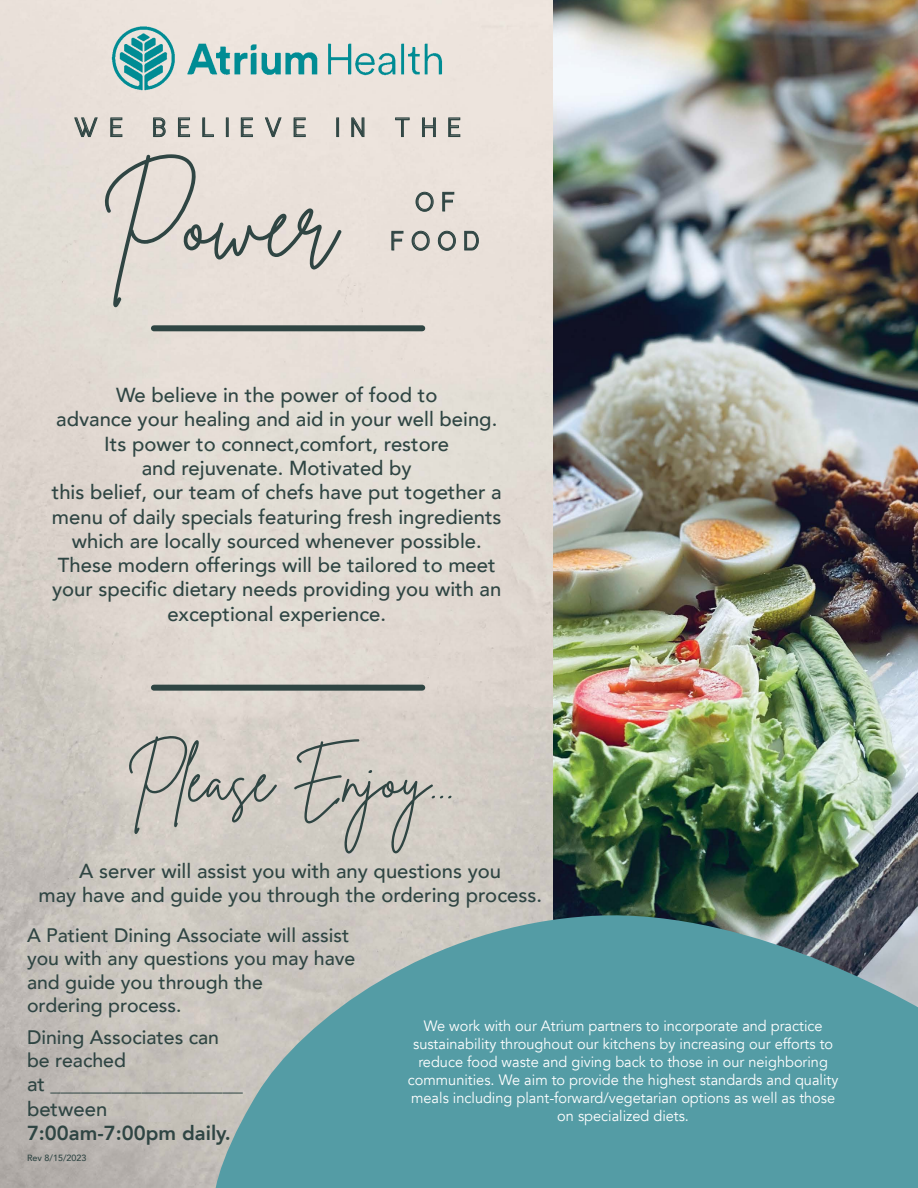
<style>
.page{position:relative;width:918px;height:1188px;background:#fff}
.page>*{position:absolute;margin:0;border:0;box-sizing:border-box;transform-origin:0 0}
.t1{font:96px "Brittany Signature";color:#2f4543}
.t2{font:61.5px "Brittany Signature";color:#2f4543}
.t3{font:27px "New Cicle Gordita";color:#2f4543}
.t4{font:500 20.25px/24.3px "Avenir";color:#2f4543;text-align:center}
.t5{font:800 20.25px "Avenir";color:#2f4543}
.t6{font:500 19.5px/23.4px "Avenir";color:#2f4543}
.t7{font:15px/18px "Avenir";color:#fff;text-align:center}
.t8{font:500 9px "Avenir";color:#2f4543}
</style>
<div class="page">
<img style="left:0;top:0;width:554px;height:1188px">
<img style="left:554px;top:0;width:364px;height:907px">
<svg style="left:213px;top:907px;width:705px;height:281px;background:#68a0a6"></svg>
<svg style="left:74px;top:117px;width:24px;height:20px"></svg>
<svg style="left:110px;top:117px;width:13px;height:20px"></svg>
<svg style="left:153px;top:117px;width:13px;height:20px"></svg>
<svg style="left:178px;top:117px;width:12px;height:20px"></svg>
<svg style="left:202px;top:117px;width:12px;height:20px"></svg>
<div style="left:226px;top:118px;width:3px;height:19px;border:1px solid #2f4543"></div>
<svg style="left:241px;top:117px;width:12px;height:20px"></svg>
<svg style="left:264px;top:117px;width:18px;height:21px"></svg>
<svg style="left:293px;top:117px;width:13px;height:20px"></svg>
<div style="left:336px;top:118px;width:3px;height:19px;border:1px solid #2f4543"></div>
<svg style="left:351px;top:117px;width:14px;height:20px"></svg>
<svg style="left:395px;top:117px;width:15px;height:20px"></svg>
<svg style="left:422px;top:117px;width:14px;height:20px"></svg>
<svg style="left:448px;top:117px;width:13px;height:20px"></svg>
<svg style="left:415px;top:191px;width:19px;height:21px"></svg>
<svg style="left:442px;top:192px;width:13px;height:20px"></svg>
<svg style="left:391px;top:231px;width:13px;height:20px"></svg>
<svg style="left:411px;top:230px;width:19px;height:21px"></svg>
<svg style="left:438px;top:230px;width:18px;height:21px"></svg>
<svg style="left:464px;top:231px;width:15px;height:20px"></svg>
<div style="left:154px;top:325px;width:268px;height:6px;background:#2f4543"></div>
<div style="left:154px;top:685px;width:268px;height:6px;background:#2f4543"></div>
<img style="left:106px;top:24px;width:342px;height:72px">
<h3 class="t3" style="left:74px;top:113px;width:388px">W E B E L I E V E I N T H E</h3>
<h1 class="t1" style="left:100px;top:163px;width:238px">Power</h1>
<h3 class="t3" style="left:416px;top:188px;width:41px">O F</h3>
<h3 class="t3" style="left:391px;top:227px;width:90px">FOOD</h3>
<p class="t4" style="left:52px;top:382px;width:451px">We believe in the power of food to<br>advance your healing and aid in your well being.<br>Its power to connect,comfort, restore<br>and rejuvenate. Motivated by<br>this belief, our team of chefs have put together a menu of daily specials featuring fresh ingredients which are locally sourced whenever possible.<br>These modern offerings will be tailored to meet your specific dietary needs providing you with an exceptional experience.</p>
<h2 class="t2" style="left:126px;top:741px;width:330px">Please Enjoy...</h2>
<p class="t4" style="left:38px;top:857px;width:505px">A server will assist you with any questions you<br>may have and guide you through the ordering process.</p>
<p class="t6" style="left:27px;top:922px;width:330px">A Patient Dining Associate will assist you with any questions you may have and guide you through the<br>ordering process.</p>
<p class="t6" style="left:27px;top:1025px;width:194px;line-height:22.5px">Dining Associates can be reached</p>
<p class="t4" style="left:27px;top:1071px;width:218px;text-align:left">at ___________________ between</p>
<p class="t5" style="left:27px;top:1117px;width:205px">7:00am-7:00pm daily.</p>
<p class="t8" style="left:27px;top:1150px;width:61px">Rev 8/15/2023</p>
<p class="t7" style="left:408px;top:1017px;width:432px">We work with our Atrium partners to incorporate and practice sustainability throughout our kitchens by increasing our efforts to reduce food waste and giving back to those in our neighboring communities. We aim to provide the highest standards and quality meals including plant-forward/vegetarian options as well as those on specialized diets.</p>
</div>
